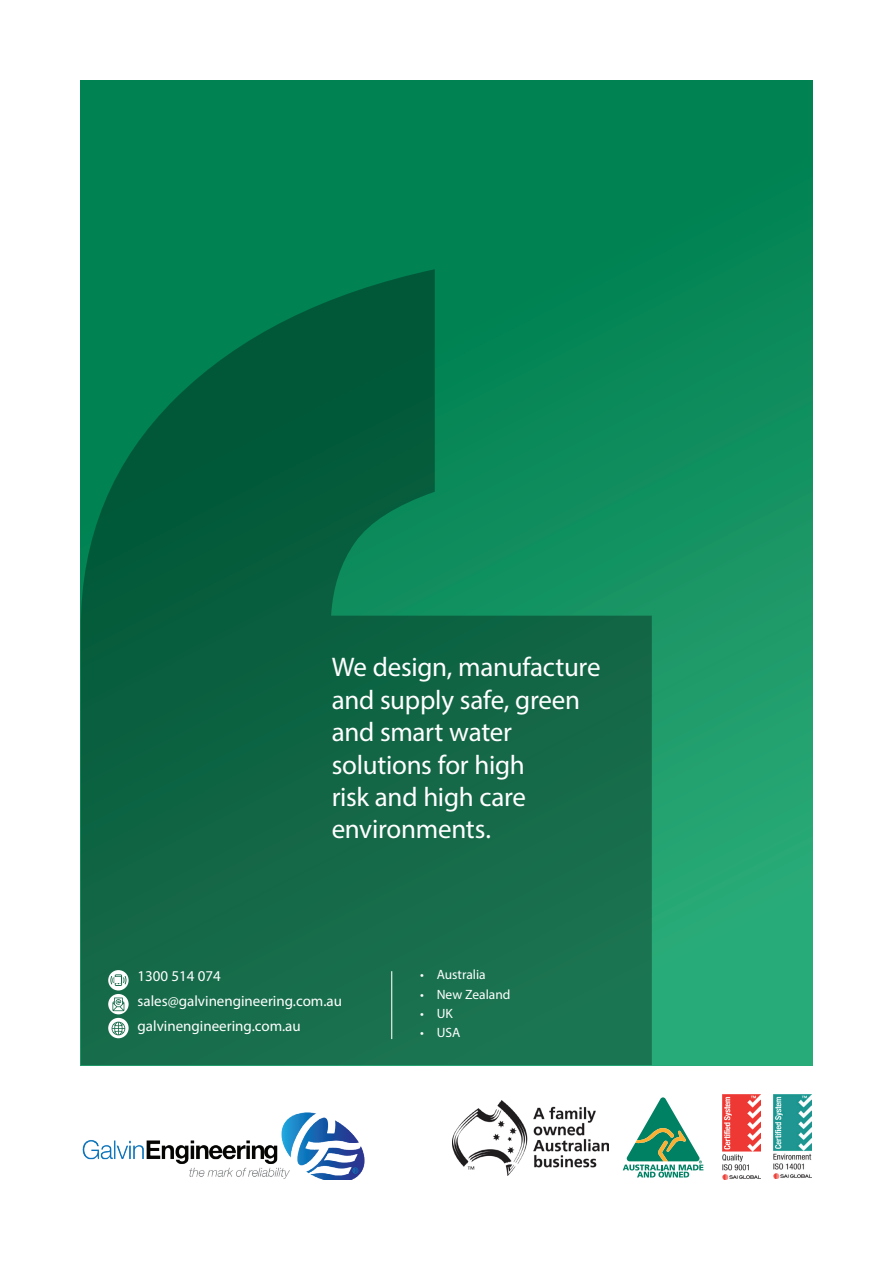
<style>
.page{position:relative;width:893px;height:1263px;background:#fff}
.page>*{position:absolute;margin:0;border:0;box-sizing:border-box;transform-origin:0 0}
.t1{font:27px/32.4px "Myriad Pro";letter-spacing:-.01em;color:#fff}
.t2{font:15px/24.6px "Myriad Pro";color:#fff}
.t3{font:13.5px "Myriad Pro";color:#fff}
</style>
<div class="page">
<div style="left:81px;top:81px;width:731px;height:984px;background:linear-gradient(to bottom,#007d4e,#2fb07d)"></div>
<svg style="left:81px;top:269px;width:571px;height:796px;background:#0d6e49"></svg>
<svg style="left:108px;top:970px;width:21px;height:68px"></svg>
<hr style="left:391px;top:971px;width:1px;height:68px;background:#fff">
<img style="left:453px;top:1101px;width:156px;height:75px">
<img style="left:774px;top:1095px;width:38px;height:84px">
<img style="left:722px;top:1095px;width:38px;height:84px">
<svg style="left:622px;top:1097px;width:82px;height:81px"></svg>
<img style="left:82px;top:1112px;width:283px;height:68px">
<p class="t1" style="left:332px;top:651px;width:270px">We design, manufacture and supply safe, green and smart water solutions for high<br>risk and high care environments.</p>
<p class="t2" style="left:138px;top:964px;width:206px">1300 514 074 sales@galvinengineering.com.au galvinengineering.com.au</p>
<p class="t3" style="left:420px;top:966px;width:67px">• Australia</p>
<p class="t3" style="left:420px;top:986px;width:92px">• New Zealand</p>
<p class="t3" style="left:420px;top:1005px;width:34px">• UK</p>
<p class="t3" style="left:420px;top:1024px;width:42px">• USA</p>
</div>
